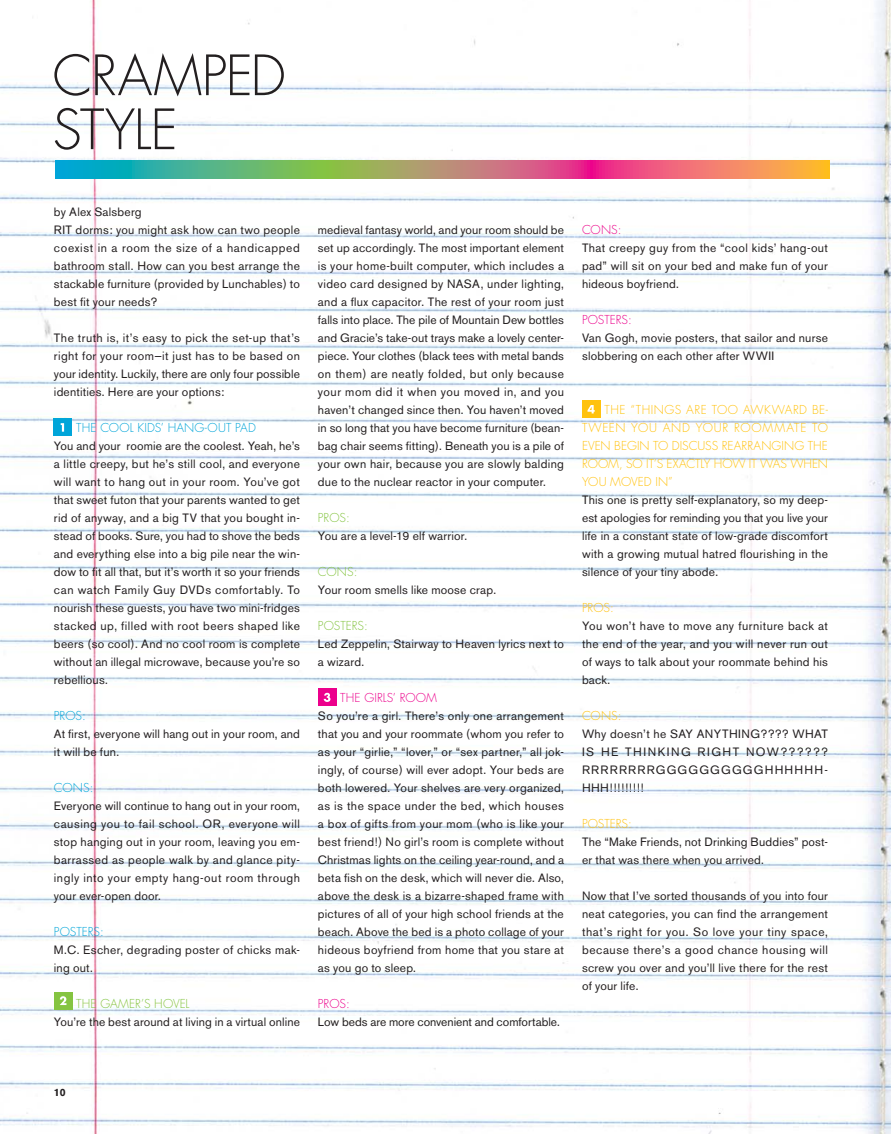
<style>
.page{position:relative;width:891px;height:1134px;background:#fff}
.page>*{position:absolute;margin:0;border:0;box-sizing:border-box;transform-origin:0 0}
.t1{font:300 54px/54px "Futura";letter-spacing:-.02em;color:#231f20}
.t2{font:12px/18px "Akzidenz Grotesk BQ";letter-spacing:.02em;color:#231f20;text-align:justify}
.t3{font:300 12px/18px "Futura";color:#ffc20e;text-align:justify}
.t4{font:12px "Akzidenz Grotesk BQ";color:#231f20}
.t5{font:300 12px "Futura";letter-spacing:.01em;color:#00a5d9}
.t6{font:300 12px "Futura";letter-spacing:-.005em;color:#85c441}
.t7{font:300 12px "Futura";color:#ec008c}
.t8{font:300 12px "Futura";letter-spacing:-.01em;color:#00a5d9}
.t9{font:700 10.5px "Akzidenz Grotesk BQ";color:#231f20}
.s1{color:#00a3e6}
</style>
<div class="page">
<img style="left:0;top:0;width:891px;height:1134px">
<div style="left:53px;top:418px;width:18px;height:18px;background:#00a5d9"></div>
<svg style="left:61px;top:423px;width:3px;height:9px"></svg>
<div style="left:54px;top:992px;width:18px;height:18px;background:#85c441"></div>
<svg style="left:60px;top:996px;width:6px;height:9px"></svg>
<div style="left:318px;top:688px;width:18px;height:18px;background:#ec008c"></div>
<svg style="left:324px;top:693px;width:6px;height:9px"></svg>
<div style="left:582px;top:400px;width:18px;height:18px;background:#ffc20e"></div>
<svg style="left:587px;top:405px;width:8px;height:8px"></svg>
<svg style="left:55px;top:161px;width:774px;height:17px;background:#a18f7b"></svg>
<h1 class="t1" style="left:52px;top:53px;width:235px">CRAMPED<br>STYLE</h1>
<p class="t2" style="left:54px;top:204px;width:248px;text-align:left">by Alex Salsberg<br>RIT dorms: you might ask how can two people coexist in a room the size of a handicapped bathroom stall. How can you best arrange the stackable furniture (provided by Lunchables) to best fit your needs?</p>
<p class="t2" style="left:54px;top:330px;width:248px">The truth is, it’s easy to pick the set-up that’s right for your room—it just has to be based on your identity. Luckily, there are only four possible identities. Here are your options:</p>
<p class="t5" style="left:54px;top:422px;width:203px"><span class="s1">1</span> THE COOL KIDS’ HANG-OUT PAD</p>
<p class="t2" style="left:54px;top:438px;width:248px">You and your roomie are the coolest. Yeah, he’s a little creepy, but he’s still cool, and everyone will want to hang out in your room. You’ve got that sweet futon that your parents wanted to get rid of anyway, and a big TV that you bought in&shy;stead of books. Sure, you had to shove the beds and everything else into a big pile near the win&shy;dow to fit all that, but it’s worth it so your friends can watch Family Guy DVDs comfortably. To nourish these guests, you have two mini-fridges stacked up, filled with root beers shaped like beers (so cool). And no cool room is complete without an illegal microwave, because you’re so rebellious.</p>
<p class="t5" style="left:54px;top:710px;width:33px">PROS:</p>
<p class="t2" style="left:54px;top:726px;width:248px">At first, everyone will hang out in your room, and it will be fun.</p>
<p class="t5" style="left:54px;top:782px;width:41px">CONS:</p>
<p class="t2" style="left:54px;top:798px;width:248px">Everyone will continue to hang out in your room, causing you to fail school. OR, everyone will stop hanging out in your room, leaving you em&shy;barrassed as people walk by and glance pity&shy;ingly into your empty hang-out room through your ever-open door.</p>
<p class="t8" style="left:54px;top:926px;width:51px">POSTERS:</p>
<p class="t2" style="left:54px;top:942px;width:248px">M.C. Escher, degrading poster of chicks mak&shy;ing out.</p>
<p class="t6" style="left:76px;top:998px;width:115px">THE GAMER’S HOVEL</p>
<p class="t2" style="left:54px;top:1014px;width:247px">You’re the best around at living in a virtual online</p>
<p class="t2" style="left:318px;top:222px;width:248px">medieval fantasy world, and your room should be set up accordingly. The most important element is your home-built computer, which includes a video card designed by NASA, under lighting, and a flux capacitor. The rest of your room just falls into place. The pile of Mountain Dew bottles and Gracie’s take-out trays make a lovely center&shy;piece. Your clothes (black tees with metal bands on them) are neatly folded, but only because your mom did it when you moved in, and you haven’t changed since then. You haven’t moved in so long that you have become furniture (bean&shy;bag chair seems fitting). Beneath you is a pile of your own hair, because you are slowly balding due to the nuclear reactor in your computer.</p>
<p class="t6" style="left:318px;top:512px;width:33px">PROS:</p>
<p class="t2" style="left:318px;top:528px;width:151px">You are a level-19 elf warrior.</p>
<p class="t6" style="left:318px;top:566px;width:41px">CONS:</p>
<p class="t2" style="left:318px;top:582px;width:180px">Your room smells like moose crap.</p>
<p class="t6" style="left:318px;top:620px;width:51px">POSTERS:</p>
<p class="t2" style="left:318px;top:636px;width:247px">Led Zeppelin, Stairway to Heaven lyrics next to a wizard.</p>
<p class="t7" style="left:340px;top:692px;width:98px">THE GIRLS’ ROOM</p>
<p class="t2" style="left:318px;top:708px;width:248px">So you’re a girl. There’s only one arrangement that you and your roommate (whom you refer to as your “girlie,” “lover,” or “sex partner,” all jok&shy;ingly, of course) will ever adopt. Your beds are both lowered. Your shelves are very organized, as is the space under the bed, which houses a box of gifts from your mom (who is like your best friend!) No girl’s room is complete without Christmas lights on the ceiling year-round, and a beta fish on the desk, which will never die. Also, above the desk is a bizarre-shaped frame with pictures of all of your high school friends at the beach. Above the bed is a photo collage of your hideous boyfriend from home that you stare at as you go to sleep.</p>
<p class="t7" style="left:318px;top:998px;width:33px">PROS:</p>
<p class="t4" style="left:318px;top:1017px;width:243px">Low beds are more convenient and comfortable.</p>
<p class="t7" style="left:582px;top:224px;width:41px">CONS:</p>
<p class="t2" style="left:582px;top:240px;width:247px">That creepy guy from the “cool kids’ hang-out pad” will sit on your bed and make fun of your hideous boyfriend.</p>
<p class="t7" style="left:582px;top:314px;width:51px">POSTERS:</p>
<p class="t2" style="left:582px;top:330px;width:247px">Van Gogh, movie posters, that sailor and nurse slobbering on each other after WWII</p>
<p class="t3" style="left:582px;top:402px;width:248px;text-indent:23px">THE “THINGS ARE TOO AWKWARD BE-TWEEN YOU AND YOUR ROOMMATE TO EVEN BEGIN TO DISCUSS REARRANGING THE ROOM, SO IT’S EXACTLY HOW IT WAS WHEN YOU MOVED IN”</p>
<p class="t2" style="left:582px;top:492px;width:247px">This one is pretty self-explanatory, so my deep&shy;est apologies for reminding you that you live your life in a constant state of low-grade discomfort with a growing mutual hatred flourishing in the silence of your tiny abode.</p>
<p class="t3" style="left:582px;top:600px;width:33px">PROS:</p>
<p class="t2" style="left:582px;top:618px;width:248px">You won’t have to move any furniture back at the end of the year, and you will never run out of ways to talk about your roommate behind his back.</p>
<p class="t3" style="left:582px;top:708px;width:41px">CONS:</p>
<p class="t2" style="left:582px;top:726px;width:248px">Why doesn’t he SAY ANYTHING???? WHAT IS HE THINKING RIGHT NOW??????<br>RRRRRRRRGGGGGGGGGGHHHHHH-HHH!!!!!!!!!</p>
<p class="t3" style="left:582px;top:816px;width:51px">POSTERS:</p>
<p class="t2" style="left:582px;top:834px;width:247px">The “Make Friends, not Drinking Buddies” post&shy;er that was there when you arrived.</p>
<p class="t2" style="left:582px;top:888px;width:248px">Now that I’ve sorted thousands of you into four neat categories, you can find the arrangement that’s right for you. So love your tiny space, because there’s a good chance housing will screw you over and you’ll live there for the rest of your life.</p>
<p class="t9" style="left:54px;top:1088px;width:13px">10</p>
</div>
